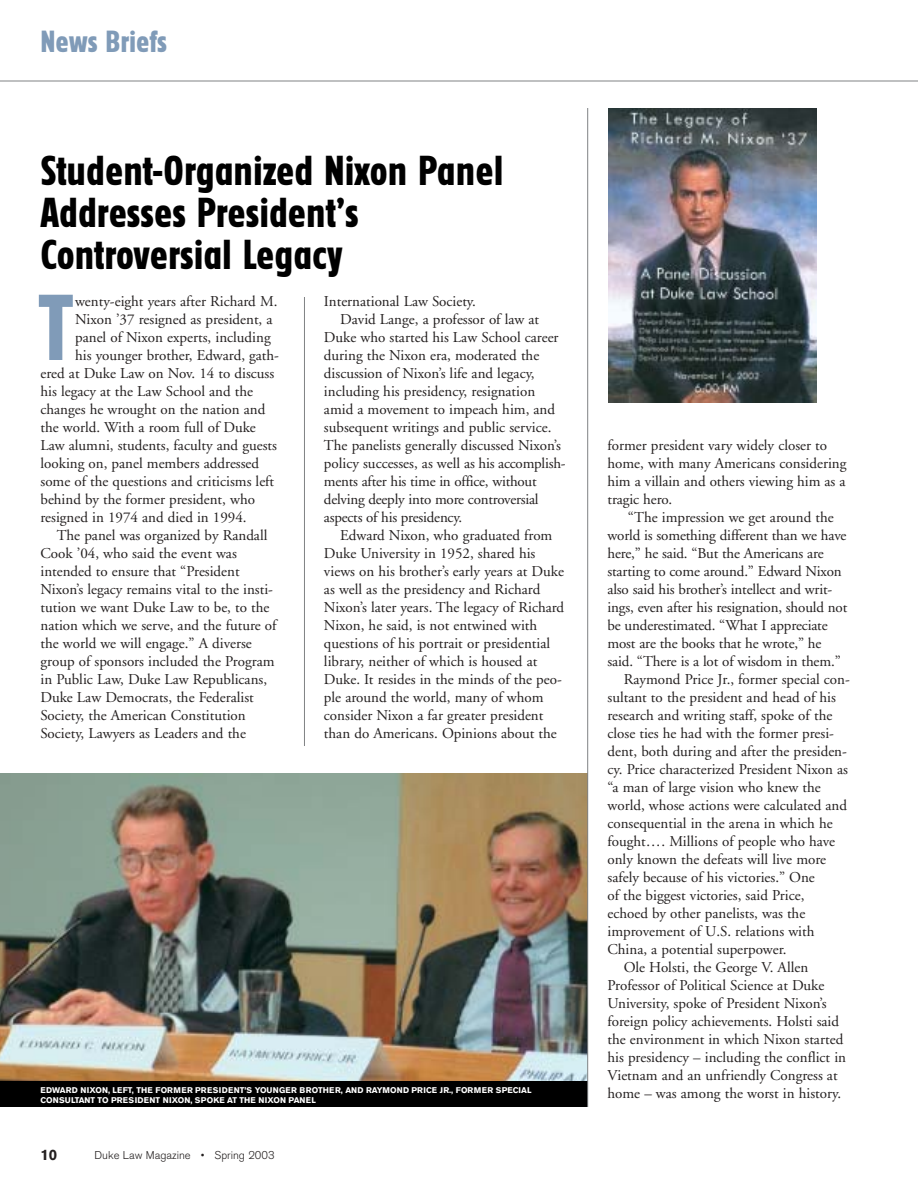
<style>
.page{position:relative;width:918px;height:1188px;background:#fff}
.page>*{position:absolute;margin:0;border:0;box-sizing:border-box;transform-origin:0 0}
.t1{font:87px "Govan One Alternate";color:#809bb8}
.t2{font:39px/42px "Govan One Alternate";color:#000}
.t3{font:28.5px "Govan One Alternate";color:#809bb8}
.t4{font:15px/18px "Adobe Garamond";color:#231f1f}
.t5{font:700 15px "Akzidenz Grotesk BE";color:#231f1f}
.t6{font:300 11.25px "Akzidenz Grotesk BE";color:#231f1f}
.t7{font:700 8.25px/9.9px "Akzidenz Grotesk BE";letter-spacing:.02em;color:#fff}
</style>
<div class="page">
<hr style="left:304px;top:297px;width:1px;height:449px;background:#808284">
<img style="left:0;top:773px;width:587px;height:309px">
<div style="left:0;top:1082px;width:588px;height:25px;background:#000"></div>
<img style="left:608px;top:108px;width:208px;height:295px">
<hr style="left:587px;top:108px;width:1px;height:999px;background:#808284">
<hr style="left:0;top:81px;width:918px;height:1px;background:#808284">
<h3 class="t3" style="left:40px;top:32px;width:128px">News Briefs</h3>
<h2 class="t2" style="left:40px;top:155px;width:464px">Student-Organized Nixon Panel<br>Addresses President’s<br>Controversial Legacy</h2>
<h1 class="t1" style="left:38px;top:298px;width:37px">T</h1>
<p class="t4" style="left:324px;top:294px;width:154px">International Law Society.</p>
<p class="t4" style="left:340px;top:312px;width:201px">David Lange, a professor of law at</p>
<p class="t4" style="left:324px;top:330px;width:236px">Duke who started his Law School career</p>
<p class="t4" style="left:324px;top:348px;width:217px">during the Nixon era, moderated the</p>
<p class="t4" style="left:324px;top:366px;width:212px">discussion of Nixon’s life and legacy,</p>
<p class="t4" style="left:324px;top:384px;width:213px">including his presidency, resignation</p>
<p class="t4" style="left:324px;top:402px;width:233px">amid a movement to impeach him, and</p>
<p class="t4" style="left:324px;top:420px;width:229px">subsequent writings and public service.</p>
<p class="t4" style="left:324px;top:438px;width:239px">The panelists generally discussed Nixon’s</p>
<p class="t4" style="left:324px;top:456px;width:243px">policy successes, as well as his accomplish-</p>
<p class="t4" style="left:324px;top:474px;width:214px">ments after his time in office, without</p>
<p class="t4" style="left:324px;top:492px;width:216px">delving deeply into more controversial</p>
<p class="t4" style="left:324px;top:510px;width:140px">aspects of his presidency.</p>
<p class="t4" style="left:340px;top:528px;width:214px">Edward Nixon, who graduated from</p>
<p class="t4" style="left:324px;top:546px;width:213px">Duke University in 1952, shared his</p>
<p class="t4" style="left:324px;top:564px;width:241px">views on his brother’s early years at Duke</p>
<p class="t4" style="left:324px;top:582px;width:218px">as well as the presidency and Richard</p>
<p class="t4" style="left:324px;top:600px;width:242px">Nixon’s later years. The legacy of Richard</p>
<p class="t4" style="left:324px;top:618px;width:215px">Nixon, he said, is not entwined with</p>
<p class="t4" style="left:324px;top:636px;width:228px">questions of his portrait or presidential</p>
<p class="t4" style="left:324px;top:654px;width:215px">library, neither of which is housed at</p>
<p class="t4" style="left:324px;top:672px;width:239px">Duke. It resides in the minds of the peo-</p>
<p class="t4" style="left:324px;top:690px;width:221px">ple around the world, many of whom</p>
<p class="t4" style="left:324px;top:708px;width:221px">consider Nixon a far greater president</p>
<p class="t4" style="left:324px;top:726px;width:234px">than do Americans. Opinions about the</p>
<p class="t4" style="left:75px;top:294px;width:204px">wenty-eight years after Richard M.</p>
<p class="t4" style="left:75px;top:312px;width:199px">Nixon ’37 resigned as president, a</p>
<p class="t4" style="left:75px;top:330px;width:197px">panel of Nixon experts, including</p>
<p class="t4" style="left:75px;top:348px;width:205px">his younger brother, Edward, gath-</p>
<p class="t4" style="left:40px;top:366px;width:235px">ered at Duke Law on Nov. 14 to discuss</p>
<p class="t4" style="left:40px;top:384px;width:214px">his legacy at the Law School and the</p>
<p class="t4" style="left:40px;top:402px;width:226px">changes he wrought on the nation and</p>
<p class="t4" style="left:40px;top:420px;width:217px">the world. With a room full of Duke</p>
<p class="t4" style="left:40px;top:438px;width:238px">Law alumni, students, faculty and guests</p>
<p class="t4" style="left:40px;top:456px;width:220px">looking on, panel members addressed</p>
<p class="t4" style="left:40px;top:474px;width:235px">some of the questions and criticisms left</p>
<p class="t4" style="left:40px;top:492px;width:216px">behind by the former president, who</p>
<p class="t4" style="left:40px;top:510px;width:208px">resigned in 1974 and died in 1994.</p>
<p class="t4" style="left:57px;top:528px;width:212px">The panel was organized by Randall</p>
<p class="t4" style="left:40px;top:546px;width:198px">Cook ’04, who said the event was</p>
<p class="t4" style="left:40px;top:564px;width:201px">intended to ensure that “President</p>
<p class="t4" style="left:40px;top:582px;width:234px">Nixon’s legacy remains vital to the insti-</p>
<p class="t4" style="left:40px;top:600px;width:230px">tution we want Duke Law to be, to the</p>
<p class="t4" style="left:40px;top:618px;width:238px">nation which we serve, and the future of</p>
<p class="t4" style="left:40px;top:636px;width:213px">the world we will engage.” A diverse</p>
<p class="t4" style="left:40px;top:654px;width:236px">group of sponsors included the Program</p>
<p class="t4" style="left:40px;top:672px;width:228px">in Public Law, Duke Law Republicans,</p>
<p class="t4" style="left:40px;top:690px;width:215px">Duke Law Democrats, the Federalist</p>
<p class="t4" style="left:40px;top:708px;width:207px">Society, the American Constitution</p>
<p class="t4" style="left:40px;top:726px;width:207px">Society, Lawyers as Leaders and the</p>
<p class="t7" style="left:40px;top:1086px;width:492px">EDWARD NIXON, LEFT, THE FORMER PRESIDENT’S YOUNGER BROTHER, AND RAYMOND PRICE JR., FORMER SPECIAL<br>CONSULTANT TO PRESIDENT NIXON, SPOKE AT THE NIXON PANEL</p>
<p class="t5" style="left:40px;top:1149px;width:18px">10</p>
<p class="t6" style="left:94px;top:1151px;width:182px">Duke Law Magazine • Spring 2003</p>
<p class="t4" style="left:607px;top:438px;width:240px">former president vary widely closer to home, with many Americans considering him a villain and others viewing him as a tragic hero.</p>
<p class="t4" style="left:628px;top:510px;width:207px">“The impression we get around the</p>
<p class="t4" style="left:607px;top:528px;width:241px">world is something different than we have</p>
<p class="t4" style="left:607px;top:546px;width:218px">here,” he said. “But the Americans are</p>
<p class="t4" style="left:607px;top:564px;width:236px">starting to come around.” Edward Nixon</p>
<p class="t4" style="left:607px;top:582px;width:226px">also said his brother’s intellect and writ-</p>
<p class="t4" style="left:607px;top:600px;width:241px">ings, even after his resignation, should not</p>
<p class="t4" style="left:607px;top:618px;width:222px">be underestimated. “What I appreciate</p>
<p class="t4" style="left:607px;top:636px;width:215px">most are the books that he wrote,” he</p>
<p class="t4" style="left:607px;top:654px;width:235px">said. “There is a lot of wisdom in them.”</p>
<p class="t4" style="left:624px;top:672px;width:228px">Raymond Price Jr., former special con-</p>
<p class="t4" style="left:607px;top:690px;width:230px">sultant to the president and head of his</p>
<p class="t4" style="left:607px;top:708px;width:226px">research and writing staff, spoke of the</p>
<p class="t4" style="left:607px;top:726px;width:228px">close ties he had with the former presi-</p>
<p class="t4" style="left:607px;top:744px;width:241px">dent, both during and after the presiden-</p>
<p class="t4" style="left:607px;top:762px;width:242px">cy. Price characterized President Nixon as</p>
<p class="t4" style="left:607px;top:780px;width:215px">“a man of large vision who knew the</p>
<p class="t4" style="left:607px;top:798px;width:241px">world, whose actions were calculated and</p>
<p class="t4" style="left:607px;top:816px;width:227px">consequential in the arena in which he</p>
<p class="t4" style="left:607px;top:834px;width:229px">fought…. Millions of people who have</p>
<p class="t4" style="left:607px;top:852px;width:220px">only known the defeats will live more</p>
<p class="t4" style="left:607px;top:870px;width:209px">safely because of his victories.” One</p>
<p class="t4" style="left:607px;top:888px;width:198px">of the biggest victories, said Price,</p>
<p class="t4" style="left:607px;top:906px;width:199px">echoed by other panelists, was the</p>
<p class="t4" style="left:607px;top:924px;width:209px">improvement of U.S. relations with</p>
<p class="t4" style="left:607px;top:942px;width:181px">China, a potential superpower.</p>
<p class="t4" style="left:624px;top:960px;width:186px">Ole Holsti, the George V. Allen</p>
<p class="t4" style="left:607px;top:978px;width:218px">Professor of Political Science at Duke</p>
<p class="t4" style="left:607px;top:996px;width:221px">University, spoke of President Nixon’s</p>
<p class="t4" style="left:607px;top:1014px;width:233px">foreign policy achievements. Holsti said</p>
<p class="t4" style="left:607px;top:1032px;width:237px">the environment in which Nixon started</p>
<p class="t4" style="left:607px;top:1050px;width:240px">his presidency – including the conflict in</p>
<p class="t4" style="left:607px;top:1068px;width:232px">Vietnam and an unfriendly Congress at</p>
<p class="t4" style="left:607px;top:1086px;width:235px">home – was among the worst in history.</p>
</div>
